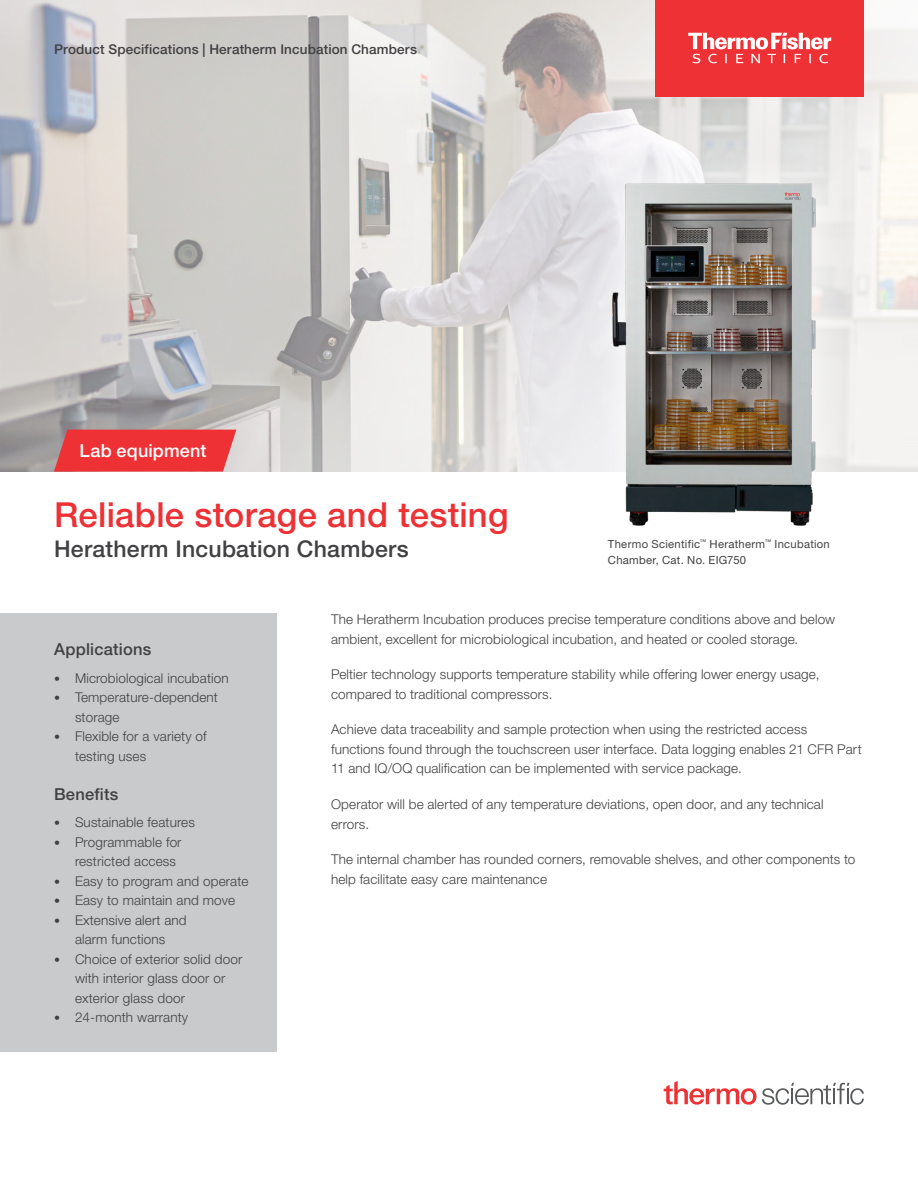
<style>
.page{position:relative;width:918px;height:1188px;background:#fff}
.page>*{position:absolute;margin:0;border:0;box-sizing:border-box;transform-origin:0 0}
.t1{font:500 34.5px "Helvetica Neue LTW1 G";letter-spacing:.01em;color:#ee3134}
.t2{font:500 23.1px "Helvetica Neue LTW1 G";letter-spacing:.01em;color:#414042}
.t3{font:500 18px "Helvetica Neue LT Std";letter-spacing:.01em;color:#fff}
.t4{font:500 16.5px "Helvetica Neue LTW1 G";letter-spacing:.015em;color:#414042}
.t5{font:300 13.5px/19.5px "Helvetica Neue";letter-spacing:.01em;color:#414042}
.t6{font:300 13.5px/19.5px "Helvetica Neue LT Std";letter-spacing:.01em;color:#414042}
.t7{font:500 13.5px "Helvetica Neue LT Std";letter-spacing:.01em;color:#414042}
.t8{font:11.25px/15.8px "Helvetica Neue LT Std";letter-spacing:.025em;color:#414042}
.s1{font-size:12px}
</style>
<div class="page">
<svg style="left:0;top:0;width:918px;height:472px;background:#d4d1d0"></svg>
<div style="left:0;top:614px;width:277px;height:438px;background:#c9cacc"></div>
<div style="left:656px;top:0;width:208px;height:96px;background:#ee3134"></div>
<svg style="left:688px;top:33px;width:143px;height:30px"></svg>
<svg style="left:664px;top:1081px;width:200px;height:24px"></svg>
<svg style="left:54px;top:430px;width:182px;height:42px;background:#ea3c3e"></svg>
<div style="left:577px;top:149px;width:273px;height:409px;background:#fff;opacity:.85"></div>
<img style="left:588px;top:176px;width:283px;height:360px">
<p class="t7" style="left:54px;top:41px;width:365px">Product Specifications | Heratherm Incubation Chambers</p>
<h3 class="t3" style="left:80px;top:440px;width:128px">Lab equipment</h3>
<h1 class="t1" style="left:54px;top:494px;width:456px">Reliable storage and testing</h1>
<h2 class="t2" style="left:54px;top:535px;width:356px">Heratherm Incubation Chambers</h2>
<p class="t8" style="left:608px;top:536px;width:223px">Thermo Scientific<sup>™</sup> Heratherm<sup>™</sup> Incubation<br>Chamber, Cat. No. EIG750</p>
<p class="t4" style="left:54px;top:639px;width:99px">Applications</p>
<p class="t6" style="left:54px;top:668px;width:176px"><span class="s1">•</span> Microbiological incubation</p>
<p class="t6" style="left:75px;top:688px;width:144px;text-indent:-21px"><span class="s1">•</span> Temperature-dependent storage</p>
<p class="t6" style="left:75px;top:727px;width:133px;text-indent:-21px"><span class="s1">•</span> Flexible for a variety of testing uses</p>
<p class="t4" style="left:54px;top:784px;width:66px">Benefits</p>
<p class="t6" style="left:54px;top:813px;width:142px"><span class="s1">•</span> Sustainable features</p>
<p class="t6" style="left:75px;top:832px;width:108px;text-indent:-21px"><span class="s1">•</span> Programmable for restricted access</p>
<p class="t6" style="left:54px;top:871px;width:196px"><span class="s1">•</span> Easy to program and operate</p>
<p class="t6" style="left:54px;top:891px;width:183px"><span class="s1">•</span> Easy to maintain and move</p>
<p class="t6" style="left:54px;top:910px;width:134px;text-align:center"><span class="s1">•</span> Extensive alert and alarm functions</p>
<p class="t6" style="left:75px;top:949px;width:169px;text-indent:-21px"><span class="s1">•</span> Choice of exterior solid door with interior glass door or exterior glass door</p>
<p class="t6" style="left:54px;top:1008px;width:136px"><span class="s1">•</span> 24-month warranty</p>
<p class="t5" style="left:331px;top:609px;width:506px">The Heratherm Incubation produces precise temperature conditions above and below ambient, excellent for microbiological incubation, and heated or cooled storage.</p>
<p class="t5" style="left:331px;top:664px;width:490px">Peltier technology supports temperature stability while offering lower energy usage, compared to traditional compressors.</p>
<p class="t5" style="left:331px;top:720px;width:532px">Achieve data traceability and sample protection when using the restricted access functions found through the touchscreen user interface. Data logging enables 21 CFR Part<br>11 and IQ/OQ qualification can be implemented with service package.</p>
<p class="t5" style="left:331px;top:794px;width:494px">Operator will be alerted of any temperature deviations, open door, and any technical errors.</p>
<p class="t5" style="left:331px;top:850px;width:526px">The internal chamber has rounded corners, removable shelves, and other components to help facilitate easy care maintenance</p>
</div>
